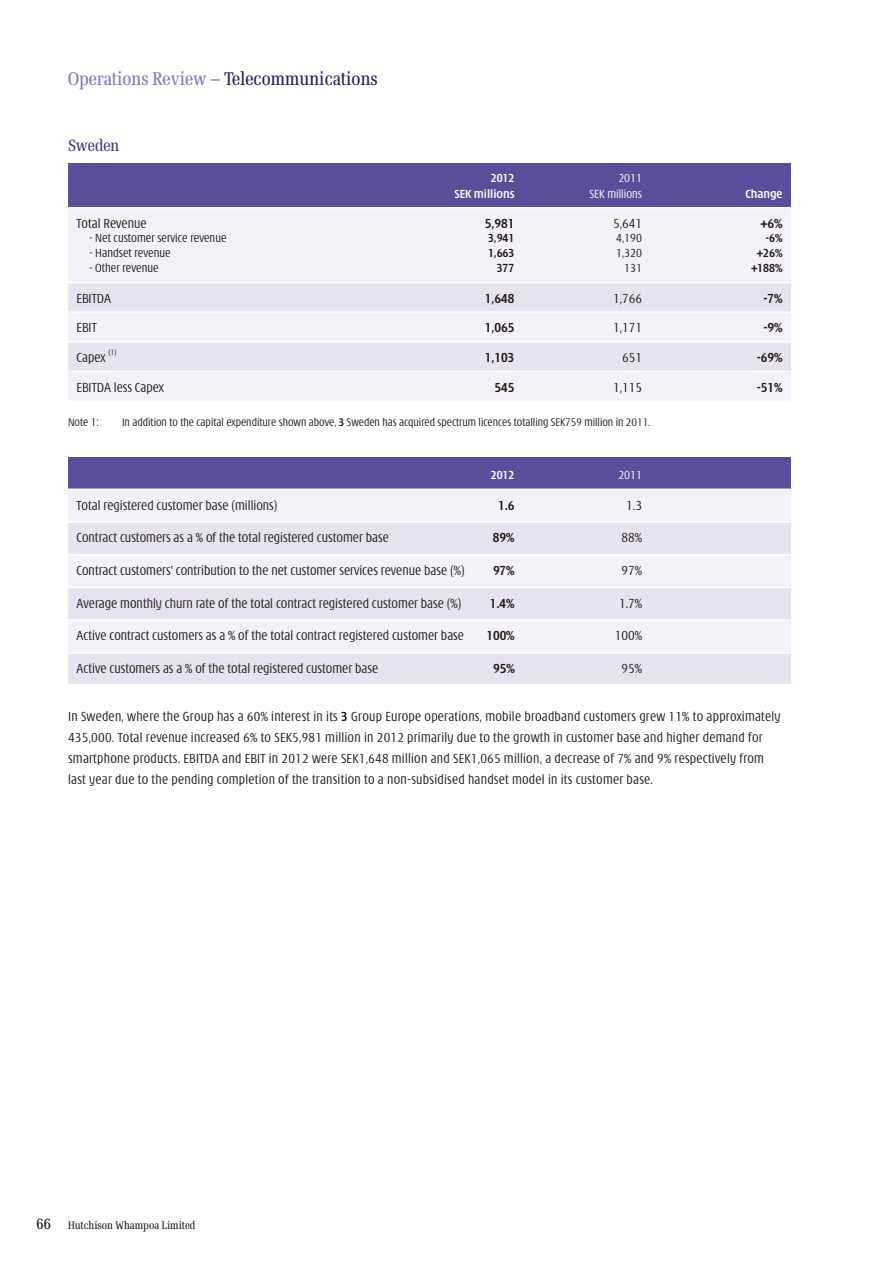
<style>
.page{position:relative;width:893px;height:1263px;background:#fff}
.page>*{position:absolute;margin:0;border:0;box-sizing:border-box;transform-origin:0 0}
.t1{font:20.25px "Verona";color:#241c69}
.t2{font:18px "Verona";color:#3e368c}
.t3{font:300 condensed 14.25px/21px "Modena";color:#231916}
.t4{font:700 condensed 14.25px "Modena";color:#231916}
.t5{font:300 condensed 12.75px "Modena";color:#231916}
.t6{font:700 condensed 12.75px "Modena";color:#fff}
.t7{font:700 condensed 12.75px "Modena";color:#231916}
.t8{font:300 condensed 12.75px "Modena";color:#fff}
.t9{font:300 condensed 12px "Modena";color:#231916}
.t10{font:12px "Verona";color:#231916}
.t11{font:300 condensed 8.25px "Modena";color:#231916}
.s1{color:#8477b5}
.s2{font-weight:700}
.s3{font-size:16.5px}
</style>
<div class="page">
<div style="left:68px;top:487px;width:723px;height:195px;background:#f3f2f9"></div>
<div style="left:68px;top:652px;width:723px;height:31px;background:#e7e4f2"></div>
<div style="left:68px;top:587px;width:723px;height:33px;background:#e7e4f2"></div>
<div style="left:68px;top:522px;width:723px;height:32px;background:#e7e4f2"></div>
<div style="left:68px;top:457px;width:723px;height:32px;background:#5a4d99"></div>
<div style="left:68px;top:164px;width:723px;height:43px;background:#5a4d99"></div>
<div style="left:68px;top:207px;width:723px;height:194px;background:#f3f2f9"></div>
<div style="left:68px;top:283px;width:723px;height:30px;background:#e7e4f2"></div>
<div style="left:68px;top:342px;width:723px;height:30px;background:#e7e4f2"></div>
<hr style="left:68px;top:207px;width:723px;height:1px;background:#fff">
<hr style="left:68px;top:282px;width:723px;height:1px;background:#fff">
<hr style="left:68px;top:311px;width:723px;height:2px;background:#fff">
<hr style="left:68px;top:341px;width:723px;height:2px;background:#fff">
<hr style="left:68px;top:371px;width:723px;height:1px;background:#fff">
<hr style="left:68px;top:400px;width:723px;height:2px;background:#fff">
<hr style="left:68px;top:488px;width:723px;height:2px;background:#fff">
<hr style="left:68px;top:521px;width:723px;height:2px;background:#fff">
<hr style="left:68px;top:554px;width:723px;height:1px;background:#fff">
<hr style="left:68px;top:587px;width:723px;height:1px;background:#fff">
<hr style="left:68px;top:619px;width:723px;height:2px;background:#fff">
<hr style="left:68px;top:652px;width:723px;height:2px;background:#fff">
<h1 class="t1" style="left:68px;top:69px;width:311px"><span class="s1">Operations Review –</span> Telecommunications</h1>
<p class="t2" style="left:68px;top:137px;width:53px">Sweden</p>
<p class="t6" style="left:491px;top:172px;width:25px">2012</p>
<p class="t8" style="left:618px;top:172px;width:25px">2011</p>
<p class="t6" style="left:454px;top:188px;width:62px">SEK millions</p>
<p class="t8" style="left:589px;top:188px;width:54px">SEK millions</p>
<p class="t6" style="left:746px;top:188px;width:38px">Change</p>
<p class="t3" style="left:77px;top:213px;width:72px">Total Revenue</p>
<p class="t4" style="left:485px;top:217px;width:31px">5,981</p>
<p class="t3" style="left:613px;top:213px;width:30px">5,641</p>
<p class="t4" style="left:761px;top:217px;width:23px">+6%</p>
<p class="t5" style="left:89px;top:232px;width:139px">- Net customer service revenue</p>
<p class="t7" style="left:488px;top:232px;width:28px">3,941</p>
<p class="t5" style="left:616px;top:232px;width:27px">4,190</p>
<p class="t7" style="left:765px;top:232px;width:19px">-6%</p>
<p class="t5" style="left:89px;top:247px;width:83px">- Handset revenue</p>
<p class="t7" style="left:488px;top:247px;width:28px">1,663</p>
<p class="t5" style="left:616px;top:247px;width:27px">1,320</p>
<p class="t7" style="left:757px;top:247px;width:27px">+26%</p>
<p class="t5" style="left:89px;top:262px;width:71px">- Other revenue</p>
<p class="t7" style="left:497px;top:262px;width:19px">377</p>
<p class="t5" style="left:624px;top:262px;width:19px">131</p>
<p class="t7" style="left:751px;top:262px;width:33px">+188%</p>
<p class="t3" style="left:77px;top:288px;width:36px">EBITDA</p>
<p class="t4" style="left:485px;top:291px;width:31px">1,648</p>
<p class="t3" style="left:613px;top:288px;width:30px">1,766</p>
<p class="t4" style="left:763px;top:291px;width:21px">-7%</p>
<p class="t3" style="left:77px;top:318px;width:22px">EBIT</p>
<p class="t4" style="left:485px;top:321px;width:31px">1,065</p>
<p class="t3" style="left:613px;top:318px;width:30px">1,171</p>
<p class="t4" style="left:763px;top:321px;width:21px">-9%</p>
<p class="t3" style="left:77px;top:348px;width:31px">Capex</p>
<p class="t11" style="left:108px;top:349px;width:10px">(1)</p>
<p class="t4" style="left:485px;top:351px;width:31px">1,103</p>
<p class="t3" style="left:622px;top:347px;width:21px">651</p>
<p class="t4" style="left:757px;top:351px;width:27px">-69%</p>
<p class="t3" style="left:77px;top:377px;width:89px">EBITDA less Capex</p>
<p class="t4" style="left:495px;top:380px;width:21px">545</p>
<p class="t3" style="left:613px;top:377px;width:30px">1,115</p>
<p class="t4" style="left:757px;top:380px;width:27px">-51%</p>
<p class="t9" style="left:68px;top:417px;width:32px">Note 1:</p>
<p class="t9" style="left:122px;top:417px;width:530px">In addition to the capital expenditure shown above, <span class="s2">3</span> Sweden has acquired spectrum licences totalling SEK759 million in 2011.</p>
<p class="t6" style="left:491px;top:469px;width:25px">2012</p>
<p class="t8" style="left:618px;top:469px;width:25px">2011</p>
<p class="t3" style="left:77px;top:495px;width:203px">Total registered customer base (millions)</p>
<p class="t4" style="left:498px;top:498px;width:18px">1.6</p>
<p class="t3" style="left:626px;top:495px;width:17px">1.3</p>
<p class="t3" style="left:77px;top:528px;width:314px">Contract customers as a % of the total registered customer base</p>
<p class="t4" style="left:493px;top:531px;width:23px">89%</p>
<p class="t3" style="left:622px;top:528px;width:22px">88%</p>
<p class="t3" style="left:77px;top:560px;width:390px">Contract customers’ contribution to the net customer services revenue base (%)</p>
<p class="t4" style="left:493px;top:564px;width:23px">97%</p>
<p class="t3" style="left:622px;top:560px;width:22px">97%</p>
<p class="t3" style="left:77px;top:593px;width:386px">Average monthly churn rate of the total contract registered customer base (%)</p>
<p class="t4" style="left:490px;top:596px;width:26px">1.4%</p>
<p class="t3" style="left:619px;top:593px;width:25px">1.7%</p>
<p class="t3" style="left:77px;top:626px;width:389px">Active contract customers as a % of the total contract registered customer base</p>
<p class="t4" style="left:486px;top:629px;width:30px">100%</p>
<p class="t3" style="left:615px;top:626px;width:29px">100%</p>
<p class="t3" style="left:77px;top:658px;width:303px">Active customers as a % of the total registered customer base</p>
<p class="t4" style="left:493px;top:662px;width:23px">95%</p>
<p class="t3" style="left:622px;top:658px;width:22px">95%</p>
<p class="t3" style="left:68px;top:706px;width:714px">In Sweden, where the Group has a 60% interest in its <span class="s2">3</span> Group Europe operations, mobile broadband customers grew 11% to approximately 435,000. Total revenue increased 6% to SEK5,981 million in 2012 primarily due to the growth in customer base and higher demand for smartphone products. EBITDA and EBIT in 2012 were SEK1,648 million and SEK1,065 million, a decrease of 7% and 9% respectively from last year due to the pending completion of the transition to a non-subsidised handset model in its customer base.</p>
<p class="t10" style="left:36px;top:1219px;width:161px"><span class="s3">66</span> Hutchison Whampoa Limited</p>
</div>
